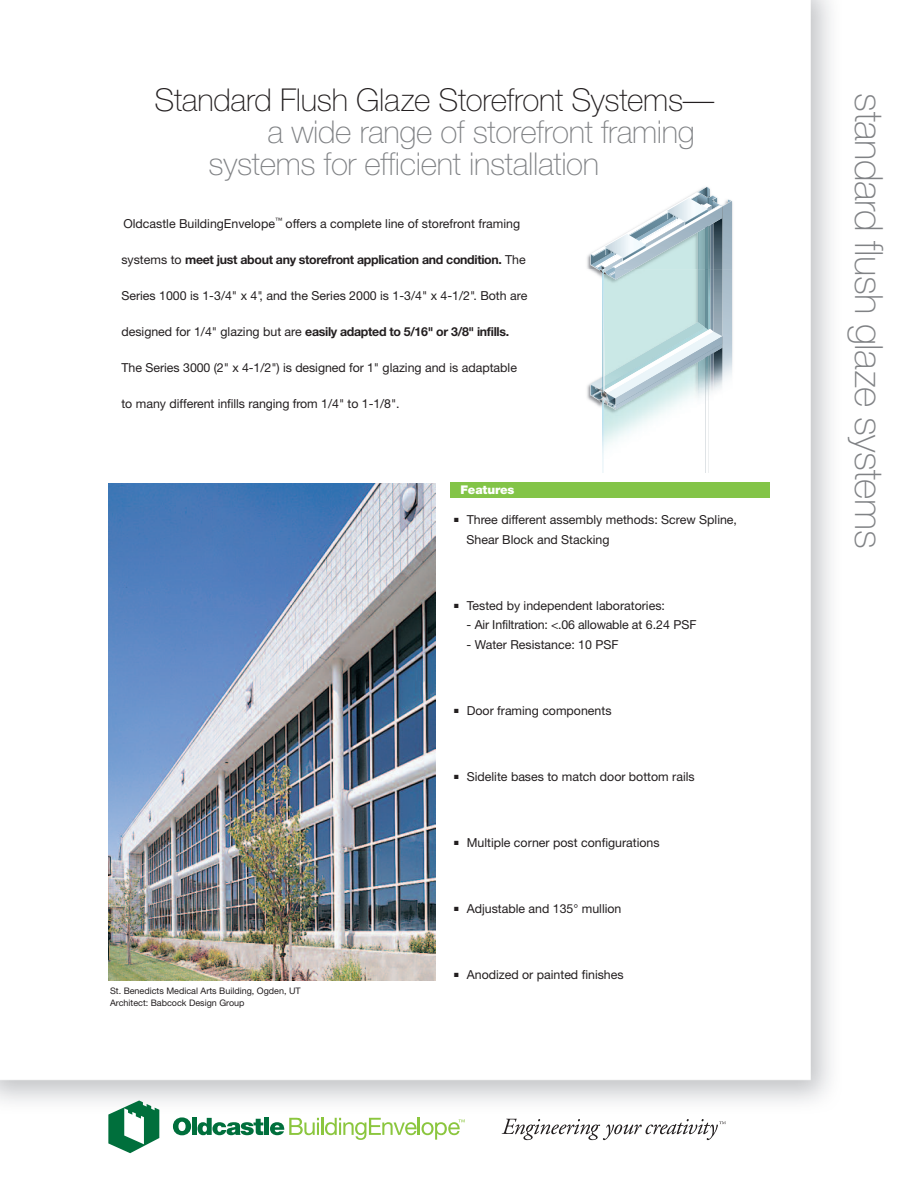
<style>
.page{position:relative;width:918px;height:1188px;background:#fff}
.page>*{position:absolute;margin:0;border:0;box-sizing:border-box;transform-origin:0 0}
.t1{font:100 39px "Helvetica Neue";letter-spacing:-.015em;color:#808285}
.t2{font:100 31.5px/32.1px "Helvetica Neue";letter-spacing:-.01em;color:#808285}
.t3{font:100 31.5px "Helvetica Neue";letter-spacing:-.01em;color:#231f20}
.t4{font:12.3px/19.5px "Helvetica Neue";color:#231f20}
.t5{font:700 12.3px "Helvetica Neue";letter-spacing:-.025em;color:#231f20}
.t6{font:900 12px "Helvetica Neue";letter-spacing:-.01em;color:#fff}
.t7{font:9px/12px "Helvetica Neue";color:#231f20}
.s1{font-weight:400}
</style>
<div class="page">
<img style="left:0;top:0;width:831px;height:1154px">
<svg style="left:173px;top:1117px;width:18px;height:18px"></svg>
<div style="left:192px;top:1118px;width:5px;height:17px;background:#006f3c"></div>
<svg style="left:198px;top:1118px;width:65px;height:17px"></svg>
<div style="left:264px;top:1118px;width:5px;height:17px;background:#006f3c"></div>
<svg style="left:108px;top:1101px;width:51px;height:52px"></svg>
<svg style="left:502px;top:1119px;width:224px;height:21px"></svg>
<svg style="left:270px;top:1118px;width:195px;height:22px"></svg>
<img style="left:108px;top:484px;width:327px;height:496px">
<div style="left:450px;top:482px;width:320px;height:16px;background:#83c447"></div>
<img style="left:543px;top:157px;width:217px;height:315px">
<svg style="left:590px;top:186px;width:142px;height:286px"></svg>
<img style="left:604px;top:329px;width:110px;height:55px">
<img style="left:714px;top:269px;width:18px;height:203px">
<img style="left:616px;top:269px;width:18px;height:11px">
<img style="left:615px;top:406px;width:107px;height:4px">
<img style="left:615px;top:336px;width:107px;height:70px">
<img style="left:591px;top:384px;width:24px;height:26px">
<h2 class="t3" style="left:155px;top:89px;width:561px">Standard Flush Glaze Storefront Systems—</h2>
<h2 class="t2" style="left:209px;top:119px;width:488px;text-indent:59px">a wide range of storefront framing systems for efficient installation</h2>
<p class="t4" style="left:123px;top:215px;width:398px">Oldcastle BuildingEnvelope<sup>™</sup> offers a complete line of storefront framing</p>
<p class="t5" style="left:121px;top:255px;width:406px"><span class="s1">systems to</span> meet just about any storefront application and condition. <span class="s1">The</span></p>
<p class="t4" style="left:121px;top:287px;width:407px">Series 1000 is 1-3/4" x 4", and the Series 2000 is 1-3/4" x 4-1/2". Both are</p>
<p class="t5" style="left:121px;top:327px;width:389px"><span class="s1">designed for 1/4" glazing but are</span> easily adapted to 5/16" or 3/8" infills.</p>
<p class="t4" style="left:121px;top:359px;width:397px">The Series 3000 (2" x 4-1/2") is designed for 1" glazing and is adaptable</p>
<p class="t4" style="left:121px;top:395px;width:280px">to many different infills ranging from 1/4" to 1-1/8".</p>
<p class="t6" style="left:461px;top:486px;width:55px">Features</p>
<p class="t4" style="left:467px;top:512px;width:272px;text-indent:-12px">■ Three different assembly methods: Screw Spline,<br>Shear Block and Stacking</p>
<p class="t4" style="left:454px;top:597px;width:212px">■ Tested by independent laboratories:</p>
<p class="t4" style="left:467px;top:616px;width:231px">- Air Infiltration: &lt;.06 allowable at 6.24 PSF</p>
<p class="t4" style="left:467px;top:636px;width:154px">- Water Resistance: 10 PSF</p>
<p class="t4" style="left:454px;top:702px;width:159px">■ Door framing components</p>
<p class="t4" style="left:454px;top:768px;width:242px">■ Sidelite bases to match door bottom rails</p>
<p class="t4" style="left:454px;top:834px;width:207px">■ Multiple corner post configurations</p>
<p class="t4" style="left:454px;top:900px;width:169px">■ Adjustable and 135° mullion</p>
<p class="t7" style="left:110px;top:986px;width:192px">St. Benedicts Medical Arts Building, Ogden, UT<br>Architect: Babcock Design Group</p>
<p class="t4" style="left:454px;top:966px;width:171px">■ Anodized or painted finishes</p>
<h1 class="t1" style="left:883px;top:93px;width:457px;rotate:90deg">standard flush glaze systems</h1>
</div>
